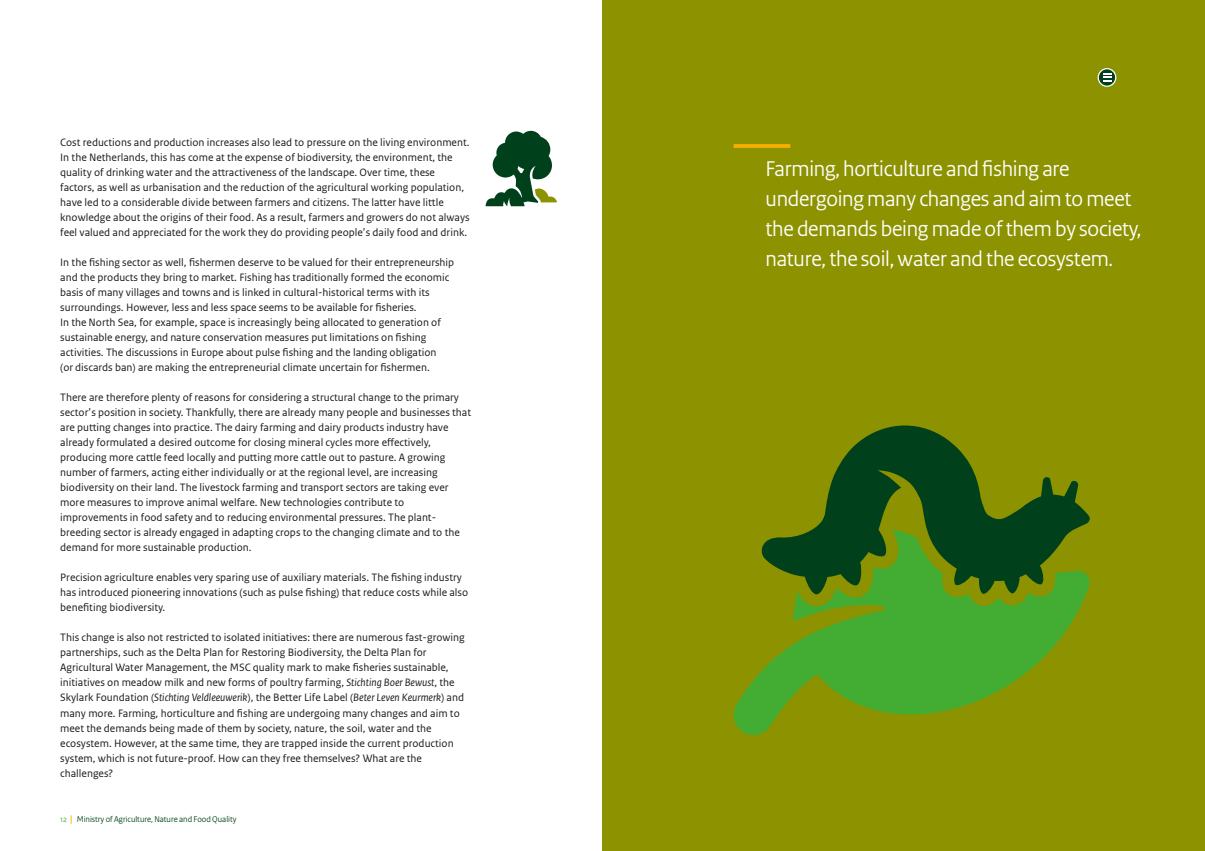
<style>
.page{position:relative;width:1205px;height:851px;background:#fff}
.page>*{position:absolute;margin:0;border:0;box-sizing:border-box;transform-origin:0 0}
.t1{font:22.5px/30px "Rijksoverheid Sans Heading";letter-spacing:-.01em;color:#fff}
.t2{font:11.25px/15px "Rijksoverheid Sans Text";color:#1a1a18}
.t3{font:8.75px "Rijksoverheid Sans Heading";color:#00401b}
.s1{font-style:italic}
.s2{color:#43ac32}
.s3{font-weight:700;font-size:10px;color:#f9ae00}
</style>
<div class="page">
<div style="left:602px;top:0;width:603px;height:850px;background:#8d9300"></div>
<hr style="left:733px;top:144px;width:57px;height:4px;background:#edab00">
<svg style="left:485px;top:131px;width:72px;height:75px"></svg>
<svg style="left:813px;top:425px;width:277px;height:104px"></svg>
<svg style="left:733px;top:529px;width:357px;height:206px"></svg>
<svg style="left:1098px;top:69px;width:18px;height:17px"></svg>
<div style="left:1097px;top:68px;width:19px;height:19px;border:1px solid #fff;border-radius:50%"></div>
<svg style="left:1103px;top:73px;width:8px;height:9px"></svg>
<p class="t2" style="left:60px;top:135px;width:411px">Cost reductions and production increases also lead to pressure on the living environment.<br>In the Netherlands, this has come at the expense of biodiversity, the environment, the quality of drinking water and the attractiveness of the landscape. Over time, these factors, as well as urbanisation and the reduction of the agricultural working population, have led to a considerable divide between farmers and citizens. The latter have little knowledge about the origins of their food. As a result, farmers and growers do not always feel valued and appreciated for the work they do providing people’s daily food and drink.</p>
<p class="t2" style="left:60px;top:255px;width:395px">In the fishing sector as well, fishermen deserve to be valued for their entrepreneurship and the products they bring to market. Fishing has traditionally formed the economic basis of many villages and towns and is linked in cultural-historical terms with its surroundings. However, less and less space seems to be available for fisheries.<br>In the North Sea, for example, space is increasingly being allocated to generation of sustainable energy, and nature conservation measures put limitations on fishing activities. The discussions in Europe about pulse fishing and the landing obligation<br>(or discards ban) are making the entrepreneurial climate uncertain for fishermen.</p>
<p class="t2" style="left:60px;top:390px;width:412px">There are therefore plenty of reasons for considering a structural change to the primary sector’s position in society. Thankfully, there are already many people and businesses that are putting changes into practice. The dairy farming and dairy products industry have already formulated a desired outcome for closing mineral cycles more effectively, producing more cattle feed locally and putting more cattle out to pasture. A growing number of farmers, acting either individually or at the regional level, are increasing biodiversity on their land. The livestock farming and transport sectors are taking ever more measures to improve animal welfare. New technologies contribute to improvements in food safety and to reducing environmental pressures. The plant&shy;breeding sector is already engaged in adapting crops to the changing climate and to the demand for more sustainable production.</p>
<p class="t2" style="left:60px;top:570px;width:409px">Precision agriculture enables very sparing use of auxiliary materials. The fishing industry has introduced pioneering innovations (such as pulse fishing) that reduce costs while also benefiting biodiversity.</p>
<p class="t2" style="left:60px;top:630px;width:406px">This change is also not restricted to isolated initiatives: there are numerous fast-growing partnerships, such as the Delta Plan for Restoring Biodiversity, the Delta Plan for Agricultural Water Management, the MSC quality mark to make fisheries sustainable, initiatives on meadow milk and new forms of poultry farming, <span class="s1">Stichting Boer Bewust</span>, the Skylark Foundation (<span class="s1">Stichting Veldleeuwerik</span>), the Better Life Label (<span class="s1">Beter Leven Keurmerk</span>) and many more. Farming, horticulture and fishing are undergoing many changes and aim to meet the demands being made of them by society, nature, the soil, water and the ecosystem. However, at the same time, they are trapped inside the current production system, which is not future-proof. How can they free themselves? What are the challenges?</p>
<p class="t3" style="left:60px;top:813px;width:178px"><span class="s2">12</span> <span class="s3">|</span> Ministry of Agriculture, Nature and Food Quality</p>
<h1 class="t1" style="left:765px;top:154px;width:377px">Farming, horticulture and fishing are undergoing many changes and aim to meet the demands being made of them by society, nature, the soil, water and the ecosystem.</h1>
</div>
